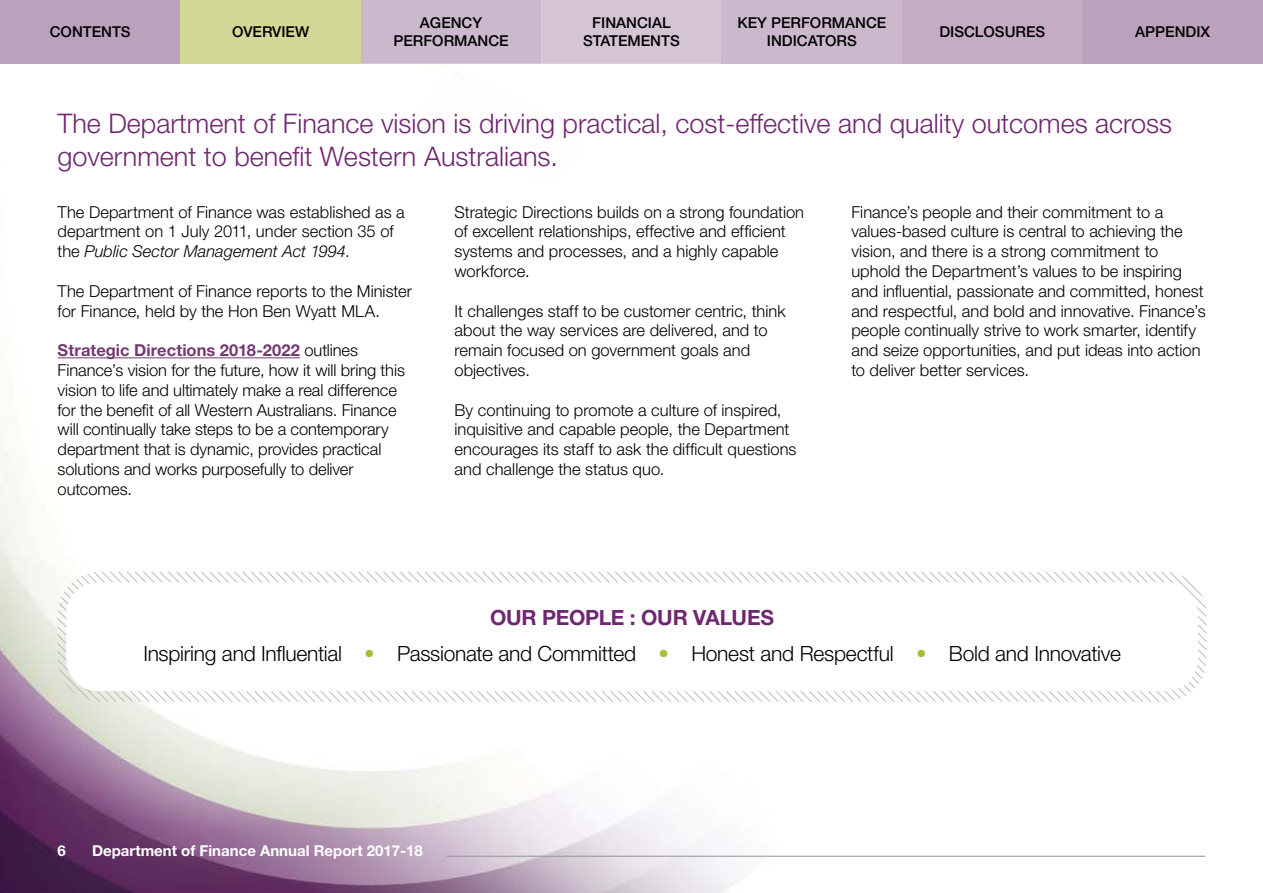
<style>
.page{position:relative;width:1263px;height:893px;background:#fff}
.page>*{position:absolute;margin:0;border:0;box-sizing:border-box;transform-origin:0 0}
.t1{font:300 27px/32.4px "Helvetica Neue LT Std";color:#6f2770}
.t2{font:300 21px/36.3px "Helvetica Neue LT Std";letter-spacing:-.01em;color:#000;text-align:center}
.t3{font:300 16.5px/19.8px "Helvetica Neue LT Std";color:#000}
.t4{font:500 15px/18px "Helvetica Neue LT Std";color:#000;text-align:center}
.t5{font:700 15px "Helvetica Neue LT Std";color:#fff}
.s1{font-style:italic}
.s2{font-weight:700;color:#753972}
.s3{font-weight:700;color:#6f2770}
.s4{color:#aebd37}
</style>
<div class="page">
<img style="left:0;top:357px;width:1207px;height:536px">
<svg style="left:58px;top:572px;width:1148px;height:130px"></svg>
<svg style="left:58px;top:650px;width:641px;height:52px"></svg>
<div style="left:66px;top:582px;width:1132px;height:109px;background:#fff;border-radius:32px"></div>
<hr style="left:446px;top:856px;width:759px;height:1px;background:#939598">
<hr style="left:58px;top:357px;width:242px;height:1px;background:#753972">
<div style="left:0;top:0;width:180px;height:64px;background:#bba1bc"></div>
<div style="left:180px;top:0;width:181px;height:64px;background:#d4d896"></div>
<svg style="left:361px;top:0;width:361px;height:64px;background:#cfbed0"></svg>
<div style="left:722px;top:0;width:180px;height:64px;background:#cbb8cc"></div>
<div style="left:902px;top:0;width:180px;height:64px;background:#c3acc4"></div>
<div style="left:1082px;top:0;width:181px;height:64px;background:#bba1bc"></div>
<p class="t4" style="left:50px;top:23px;width:82px">CONTENTS</p>
<p class="t4" style="left:232px;top:23px;width:79px">OVERVIEW</p>
<p class="t4" style="left:393px;top:13px;width:117px">AGENCY<br>PERFORMANCE</p>
<p class="t4" style="left:583px;top:13px;width:98px">FINANCIAL<br>STATEMENTS</p>
<p class="t4" style="left:737px;top:13px;width:150px">KEY PERFORMANCE<br>INDICATORS</p>
<p class="t4" style="left:939px;top:23px;width:107px">DISCLOSURES</p>
<p class="t4" style="left:1135px;top:23px;width:77px">APPENDIX</p>
<h1 class="t1" style="left:57px;top:107px;width:1116px">The Department of Finance vision is driving practical, cost-effective and quality outcomes across government to benefit Western Australians.</h1>
<p class="t3" style="left:58px;top:201px;width:349px">The Department of Finance was established as a department on 1 July 2011, under section 35 of the <span class="s1">Public Sector Management Act 1994</span>.</p>
<p class="t3" style="left:58px;top:281px;width:356px">The Department of Finance reports to the Minister for Finance, held by the Hon Ben Wyatt MLA.</p>
<p class="t3" style="left:58px;top:340px;width:349px"><span class="s2">Strategic Directions 2018-2022</span> outlines Finance’s vision for the future, how it will bring this vision to life and ultimately make a real difference for the benefit of all Western Australians. Finance will continually take steps to be a contemporary department that is dynamic, provides practical solutions and works purposefully to deliver outcomes.</p>
<p class="t3" style="left:454px;top:201px;width:351px">Strategic Directions builds on a strong foundation of excellent relationships, effective and efficient systems and processes, and a highly capable workforce.</p>
<p class="t3" style="left:454px;top:300px;width:333px">It challenges staff to be customer centric, think about the way services are delivered, and to remain focused on government goals and objectives.</p>
<p class="t3" style="left:454px;top:399px;width:343px">By continuing to promote a culture of inspired, inquisitive and capable people, the Department encourages its staff to ask the difficult questions and challenge the status quo.</p>
<p class="t3" style="left:851px;top:201px;width:356px">Finance’s people and their commitment to a values-based culture is central to achieving the vision, and there is a strong commitment to uphold the Department’s values to be inspiring and influential, passionate and committed, honest and respectful, and bold and innovative. Finance’s people continually strive to work smarter, identify and seize opportunities, and put ideas into action to deliver better services.</p>
<p class="t2" style="left:143px;top:599px;width:979px"><span class="s3">OUR PEOPLE : OUR VALUES<br></span>Inspiring and Influential <span class="s4">•</span> Passionate and Committed <span class="s4">•</span> Honest and Respectful <span class="s4">•</span> Bold and Innovative</p>
<p class="t5" style="left:57px;top:842px;width:10px">6</p>
<p class="t5" style="left:92px;top:842px;width:332px">Department of Finance Annual Report 2017-18</p>
</div>
